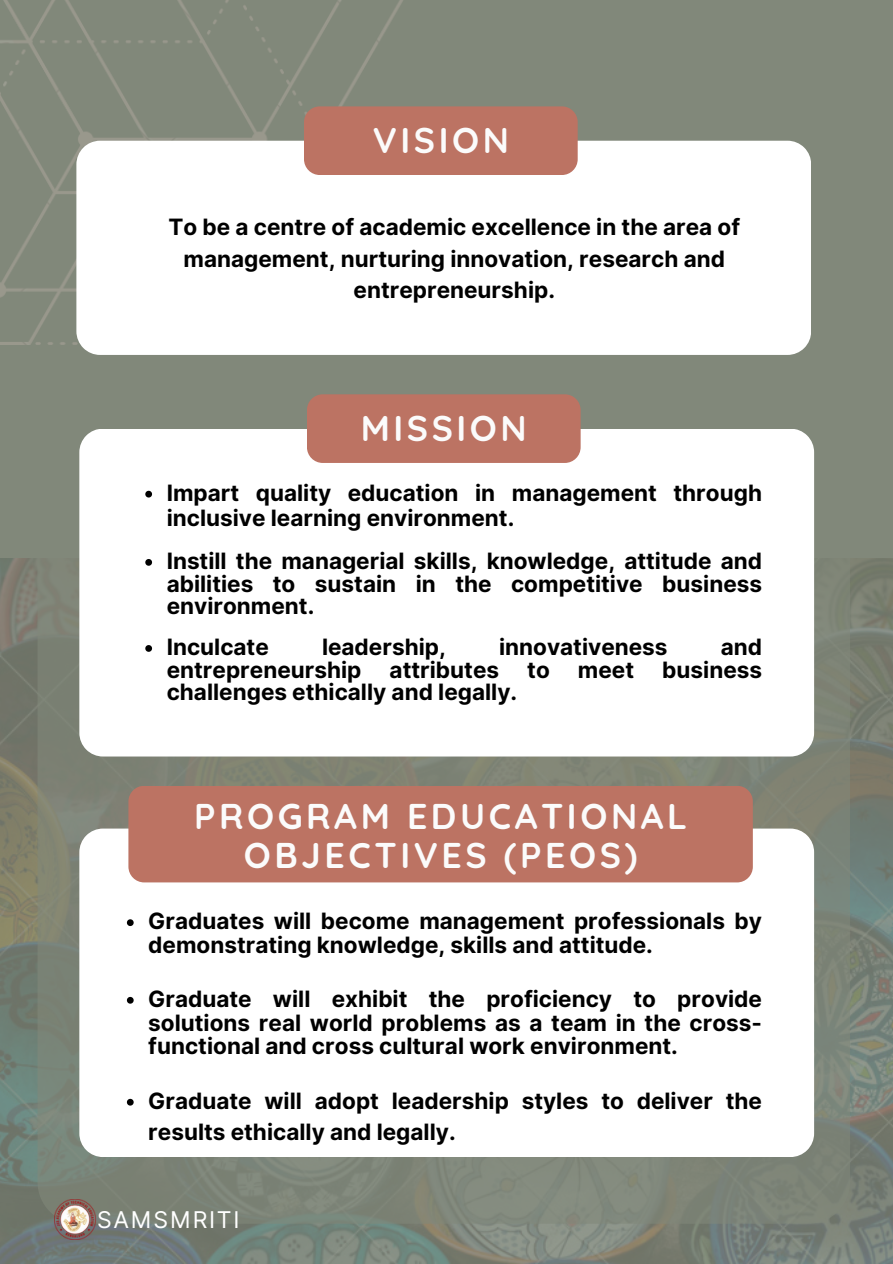
<style>
.page{position:relative;width:893px;height:1264px;background:#fff}
.page>*{position:absolute;margin:0;border:0;box-sizing:border-box;transform-origin:0 0}
.t1{font:700 35.7px/38.8px "Quicksand";letter-spacing:.1em;color:#fbfbfb;text-align:center}
.t2{font:23.1px "Inter";letter-spacing:.075em;color:#fff}
.t3{font:700 22.5px/23.7px "Inter";color:#000}
</style>
<div class="page">
<div style="left:0;top:0;width:892px;height:1263px;background:#81887a"></div>
<img style="left:0;top:558px;width:892px;height:705px">
<div style="left:38px;top:57px;width:812px;height:1166px;background:#81887a;border-radius:42px"></div>
<img style="left:0;top:0;width:403px;height:345px">
<div style="left:79px;top:428px;width:735px;height:328px;background:#fff"></div>
<div style="left:79px;top:828px;width:735px;height:328px;background:#fff"></div>
<div style="left:307px;top:394px;width:273px;height:69px;background:#bc7363;border-radius:16px"></div>
<div style="left:128px;top:785px;width:624px;height:97px;background:#bc7363;border-radius:16px"></div>
<svg style="left:145px;top:491px;width:7px;height:6px"></svg>
<svg style="left:127px;top:919px;width:7px;height:7px"></svg>
<svg style="left:127px;top:996px;width:7px;height:7px"></svg>
<svg style="left:127px;top:1098px;width:7px;height:7px"></svg>
<div style="left:76px;top:141px;width:735px;height:214px;background:#fff"></div>
<div style="left:304px;top:106px;width:273px;height:69px;background:#bc7363;border-radius:16px"></div>
<svg style="left:145px;top:559px;width:7px;height:6px"></svg>
<svg style="left:145px;top:645px;width:7px;height:6px"></svg>
<img style="left:55px;top:1199px;width:43px;height:40px">
<h1 class="t1" style="left:372px;top:120px;width:138px">VISION</h1>
<p class="t3" style="left:168px;top:211px;width:573px;line-height:31.5px;text-align:center">To be a centre of academic excellence in the area of management, nurturing innovation, research and entrepreneurship.</p>
<h1 class="t1" style="left:360px;top:407px;width:168px">MISSION</h1>
<p class="t3" style="left:167px;top:480px;width:597px;line-height:24.8px">Impart quality education in management through inclusive learning environment.</p>
<p class="t3" style="left:167px;top:549px;width:596px;line-height:22.5px;text-align:justify">Instill the managerial skills, knowledge, attitude and abilities to sustain in the competitive business environment.</p>
<p class="t3" style="left:167px;top:635px;width:104px">Inculcate</p>
<p class="t3" style="left:322px;top:635px;width:125px">leadership,</p>
<p class="t3" style="left:499px;top:635px;width:170px">innovativeness</p>
<p class="t3" style="left:720px;top:635px;width:43px">and</p>
<p class="t3" style="left:167px;top:657px;width:334px">entrepreneurship attributes</p>
<p class="t3" style="left:527px;top:657px;width:236px">to meet business</p>
<p class="t3" style="left:167px;top:680px;width:352px">challenges ethically and legally.</p>
<h1 class="t1" style="left:194px;top:796px;width:494px">PROGRAM EDUCATIONAL<br>OBJECTIVES (PEOS)</h1>
<p class="t3" style="left:148px;top:909px;width:615px">Graduates will become management professionals by demonstrating knowledge, skills and attitude.</p>
<p class="t3" style="left:148px;top:987px;width:615px;text-align:justify">Graduate will exhibit the proficiency to provide solutions real world problems as a team in the cross&shy;functional and cross cultural work environment.</p>
<p class="t3" style="left:148px;top:1085px;width:615px;line-height:31.5px">Graduate will adopt leadership styles to deliver the results ethically and legally.</p>
<p class="t2" style="left:97px;top:1205px;width:144px">SAMSMRITI</p>
</div>
